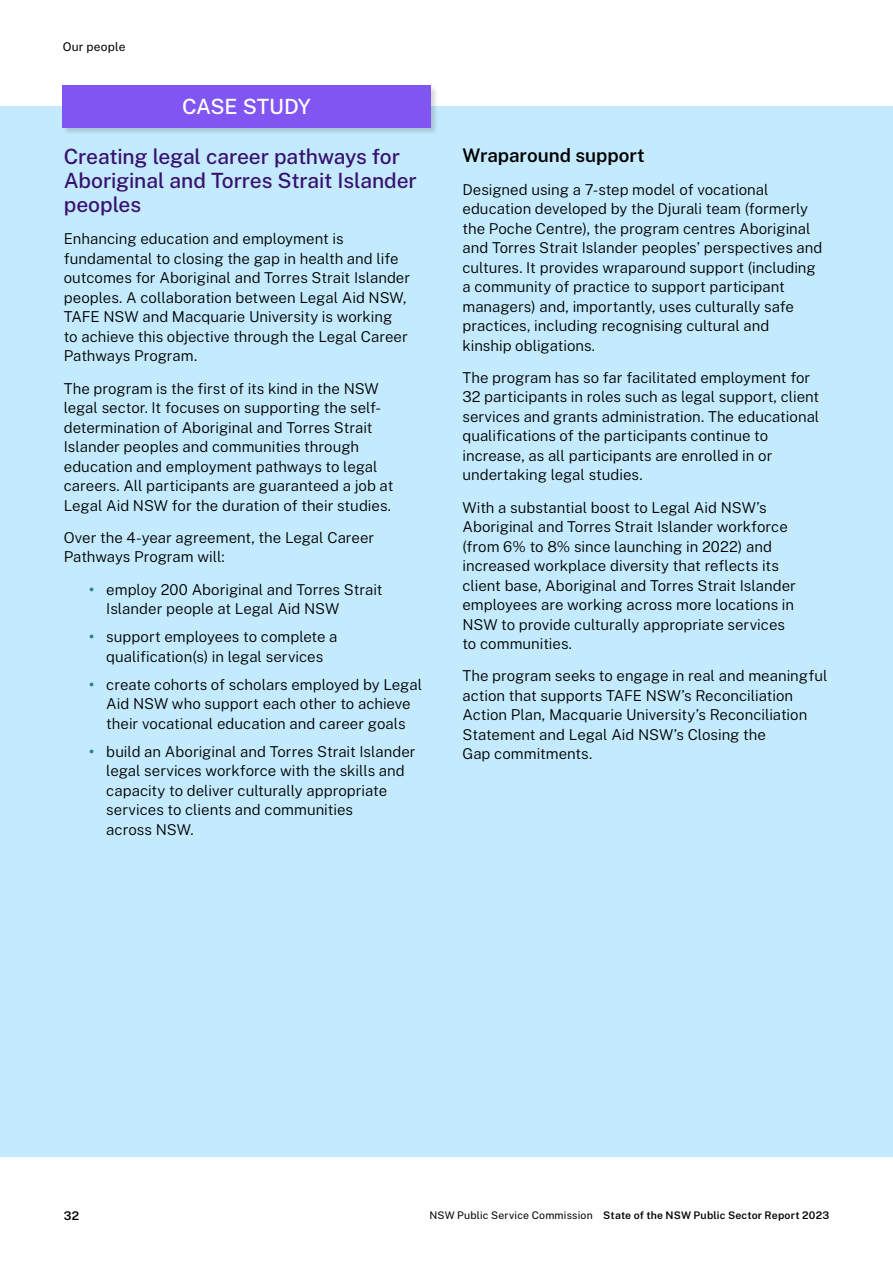
<style>
.page{position:relative;width:893px;height:1263px;background:#fff}
.page>*{position:absolute;margin:0;border:0;box-sizing:border-box;transform-origin:0 0}
.Heading_3_14_16_Medium{font:500 21px/24px "Public Sans";letter-spacing:-.005em;color:#391170}
.t1{font:500 21px "Public Sans";letter-spacing:-.01em;color:#fff}
.Heading_4_12_5_14_SemiBold{font:600 18.75px "Public Sans";color:#000}
.Body_10_13_Light{font:300 15px/19.5px "Public Sans";color:#000}
.t2{font:12px "Public Sans";letter-spacing:.015em;color:#000}
.t3{font:600 12px "Public Sans";color:#000}
.t4{font:600 10.5px "Public Sans";letter-spacing:.02em;color:#000}
.s1{font-weight:700;color:#2e808e}
.s2{font-weight:400}
</style>
<div class="page">
<hr style="left:892px;top:0;width:1px;height:466px;background:#0b3f47">
<div style="left:0;top:106px;width:893px;height:1051px;background:#c3ebfd"></div>
<div style="left:63px;top:85px;width:375px;height:50px;background:#000;opacity:.15"></div>
<div style="left:62px;top:85px;width:369px;height:43px;background:#8055f1"></div>
<p class="t2" style="left:63px;top:38px;width:64px">Our people</p>
<h1 class="t1" style="left:182px;top:91px;width:130px">CASE STUDY</h1>
<p class="Heading_3_14_16_Medium" style="left:64px;top:143px;width:355px">Creating legal career pathways for<br>Aboriginal and Torres Strait Islander peoples</p>
<p class="Body_10_13_Light" style="left:64px;top:228px;width:348px">Enhancing education and employment is fundamental to closing the gap in health and life outcomes for Aboriginal and Torres Strait Islander peoples. A collaboration between Legal Aid NSW, TAFE NSW and Macquarie University is working<br>to achieve this objective through the Legal Career Pathways Program.</p>
<p class="Body_10_13_Light" style="left:64px;top:378px;width:331px">The program is the first of its kind in the NSW legal sector. It focuses on supporting the self&shy;determination of Aboriginal and Torres Strait Islander peoples and communities through education and employment pathways to legal careers. All participants are guaranteed a job at Legal Aid NSW for the duration of their studies.</p>
<p class="Body_10_13_Light" style="left:64px;top:527px;width:312px">Over the 4-year agreement, the Legal Career<br>Pathways Program will:</p>
<p class="Body_10_13_Light" style="left:106px;top:579px;width:278px;text-indent:-17px"><span class="s1">•</span> employ 200 Aboriginal and Torres Strait<br>Islander people at Legal Aid NSW</p>
<p class="Body_10_13_Light" style="left:89px;top:626px;width:250px;text-align:center"><span class="s1">•</span> support employees to complete a qualification(s) in legal services</p>
<p class="Body_10_13_Light" style="left:89px;top:674px;width:334px;text-align:center"><span class="s1">•</span> create cohorts of scholars employed by Legal<br>Aid NSW who support each other to achieve their vocational education and career goals</p>
<p class="Body_10_13_Light" style="left:106px;top:741px;width:311px;text-indent:-17px"><span class="s1">•</span> build an Aboriginal and Torres Strait Islander legal services workforce with the skills and capacity to deliver culturally appropriate services to clients and communities<br>across NSW.</p>
<p class="Heading_4_12_5_14_SemiBold" style="left:462px;top:142px;width:184px">Wraparound support</p>
<p class="Body_10_13_Light" style="left:462px;top:179px;width:361px">Designed using a 7-step model of vocational education developed by the Djurali team (formerly the Poche Centre), the program centres Aboriginal and Torres Strait Islander peoples’ perspectives and cultures. It provides wraparound support (including a community of practice to support participant managers) and, importantly, uses culturally safe practices, including recognising cultural and<br>kinship obligations.</p>
<p class="Body_10_13_Light" style="left:462px;top:367px;width:358px">The program has so far facilitated employment for 32 participants in roles such as legal support, client services and grants administration. The educational qualifications of the participants continue to increase, as all participants are enrolled in or undertaking legal studies.</p>
<p class="Body_10_13_Light" style="left:462px;top:497px;width:335px">With a substantial boost to Legal Aid NSW’s Aboriginal and Torres Strait Islander workforce (from 6% to 8% since launching in 2022) and increased workplace diversity that reflects its client base, Aboriginal and Torres Strait Islander employees are working across more locations in NSW to provide culturally appropriate services to communities.</p>
<p class="Body_10_13_Light" style="left:462px;top:666px;width:367px">The program seeks to engage in real and meaningful action that supports TAFE NSW’s Reconciliation Action Plan, Macquarie University’s Reconciliation Statement and Legal Aid NSW’s Closing the<br>Gap commitments.</p>
<p class="t3" style="left:64px;top:1207px;width:17px">32</p>
<p class="t4" style="left:430px;top:1208px;width:401px"><span class="s2">NSW Public Service Commission</span> State of the NSW Public Sector Report 2023</p>
</div>
